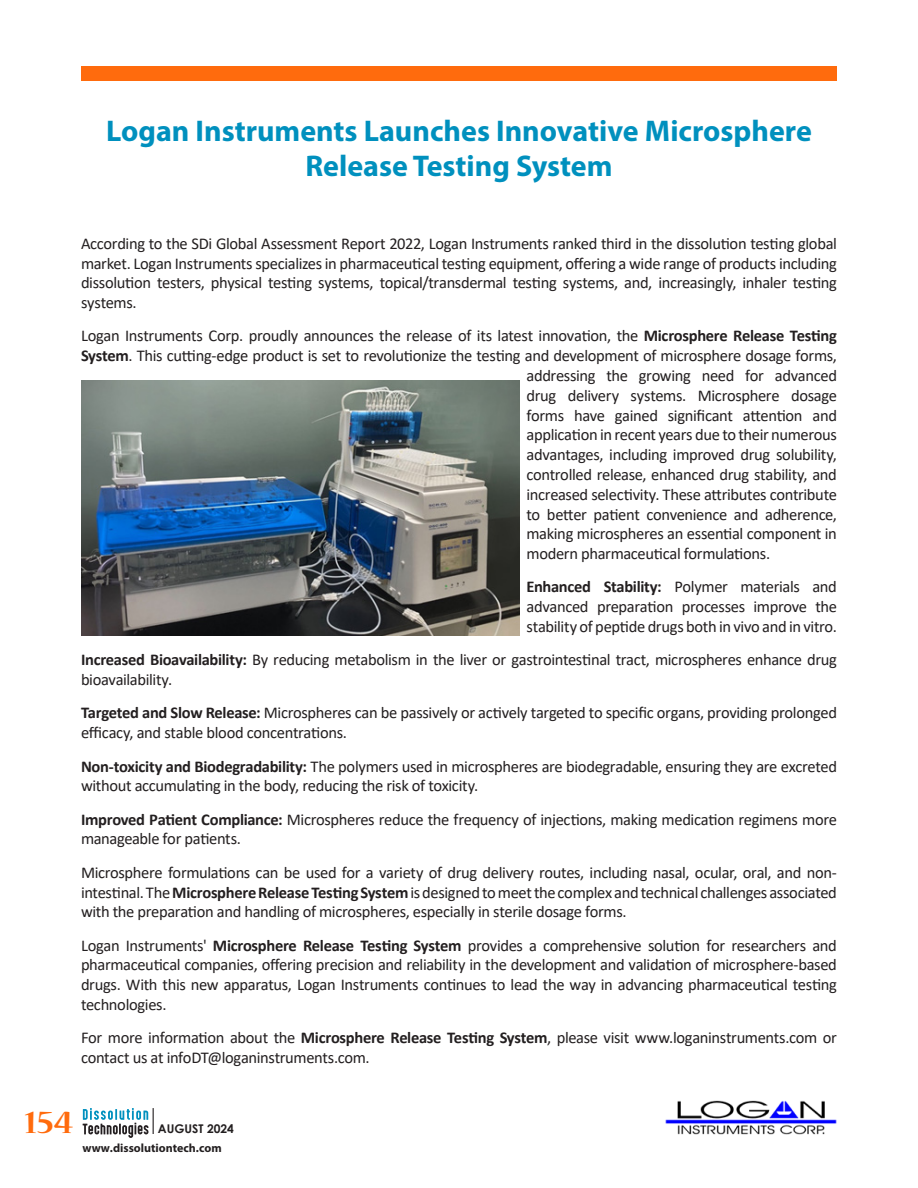
<style>
.page{position:relative;width:918px;height:1188px;background:#fff}
.page>*{position:absolute;margin:0;border:0;box-sizing:border-box;transform-origin:0 0}
.t1{font:700 36px "Nueva Std";color:#ff6b0d}
.Header_2{font:700 30px/34.5px "Myriad Pro";color:#0090be;text-align:center}
.BODY_COPY{font:16.5px/19.8px "Calibri";letter-spacing:-.02em;color:#231f20}
.t2{font:700 12px "Myriad Pro";color:#231f20}
.t3{font:700 12px "Century Gothic";color:#231f20}
.s1{font-weight:700}
</style>
<div class="page">
<svg style="left:83px;top:1108px;width:71px;height:30px"></svg>
<div style="left:81px;top:67px;width:756px;height:14px;background:#ff6b0d"></div>
<img style="left:81px;top:381px;width:439px;height:255px">
<img style="left:665px;top:1100px;width:172px;height:35px">
<p class="Header_2" style="left:106px;top:113px;width:707px">Logan Instruments Launches Innovative Microsphere<br>Release Testing System</p>
<p class="BODY_COPY" style="left:81px;top:233px;width:758px;text-align:justify">According to the SDi Global Assessment Report 2022, Logan Instruments ranked third in the dissolution testing global market. Logan Instruments specializes in pharmaceutical testing equipment, offering a wide range of products including dissolution testers, physical testing systems, topical/transdermal testing systems, and, increasingly, inhaler testing systems.</p>
<p class="BODY_COPY" style="left:81px;top:326px;width:757px">Logan Instruments Corp. proudly announces the release of its latest innovation, the <span class="s1">Microsphere Release Testing</span></p>
<p class="BODY_COPY" style="left:81px;top:345px;width:758px"><span class="s1">System</span>. This cutting-edge product is set to revolutionize the testing and development of microsphere dosage forms,</p>
<p class="BODY_COPY" style="left:527px;top:365px;width:312px">addressing the growing need for advanced</p>
<p class="BODY_COPY" style="left:527px;top:385px;width:312px">drug delivery systems. Microsphere dosage</p>
<p class="BODY_COPY" style="left:527px;top:405px;width:312px">forms have gained significant attention and</p>
<p class="BODY_COPY" style="left:527px;top:425px;width:312px">application in recent years due to their numerous</p>
<p class="BODY_COPY" style="left:527px;top:444px;width:312px">advantages, including improved drug solubility,</p>
<p class="BODY_COPY" style="left:527px;top:464px;width:312px">controlled release, enhanced drug stability, and</p>
<p class="BODY_COPY" style="left:527px;top:484px;width:312px">increased selectivity. These attributes contribute</p>
<p class="BODY_COPY" style="left:527px;top:504px;width:312px">to better patient convenience and adherence,</p>
<p class="BODY_COPY" style="left:527px;top:524px;width:312px">making microspheres an essential component in</p>
<p class="BODY_COPY" style="left:527px;top:543px;width:245px">modern pharmaceutical formulations.</p>
<p class="BODY_COPY" style="left:527px;top:577px;width:312px;text-align:justify"><span class="s1">Enhanced Stability:</span> Polymer materials and advanced preparation processes improve the stability of peptide drugs both in vivo and in vitro.</p>
<p class="BODY_COPY" style="left:81px;top:650px;width:758px"><span class="s1">Increased Bioavailability:</span> By reducing metabolism in the liver or gastrointestinal tract, microspheres enhance drug bioavailability.</p>
<p class="BODY_COPY" style="left:81px;top:703px;width:757px"><span class="s1">Targeted and Slow Release:</span> Microspheres can be passively or actively targeted to specific organs, providing prolonged efficacy, and stable blood concentrations.</p>
<p class="BODY_COPY" style="left:81px;top:756px;width:758px"><span class="s1">Non-toxicity and Biodegradability:</span> The polymers used in microspheres are biodegradable, ensuring they are excreted without accumulating in the body, reducing the risk of toxicity.</p>
<p class="BODY_COPY" style="left:81px;top:809px;width:758px"><span class="s1">Improved Patient Compliance:</span> Microspheres reduce the frequency of injections, making medication regimens more manageable for patients.</p>
<p class="BODY_COPY" style="left:81px;top:862px;width:758px;text-align:justify">Microsphere formulations can be used for a variety of drug delivery routes, including nasal, ocular, oral, and non&shy;intestinal. The <span class="s1">Microsphere Release Testing System</span> is designed to meet the complex and technical challenges associated with the preparation and handling of microspheres, especially in sterile dosage forms.</p>
<p class="BODY_COPY" style="left:81px;top:935px;width:757px;text-align:justify">Logan Instruments' <span class="s1">Microsphere Release Testing System</span> provides a comprehensive solution for researchers and pharmaceutical companies, offering precision and reliability in the development and validation of microsphere-based drugs. With this new apparatus, Logan Instruments continues to lead the way in advancing pharmaceutical testing technologies.</p>
<p class="BODY_COPY" style="left:81px;top:1028px;width:758px">For more information about the <span class="s1">Microsphere Release Testing System</span>, please visit www.loganinstruments.com or contact us at infoDT@loganinstruments.com.</p>
<h1 class="t1" style="left:25px;top:1105px;width:50px">154</h1>
<p class="t3" style="left:158px;top:1120px;width:78px">AUGUST 2024</p>
<p class="t2" style="left:83px;top:1140px;width:141px">www.dissolutiontech.com</p>
</div>
